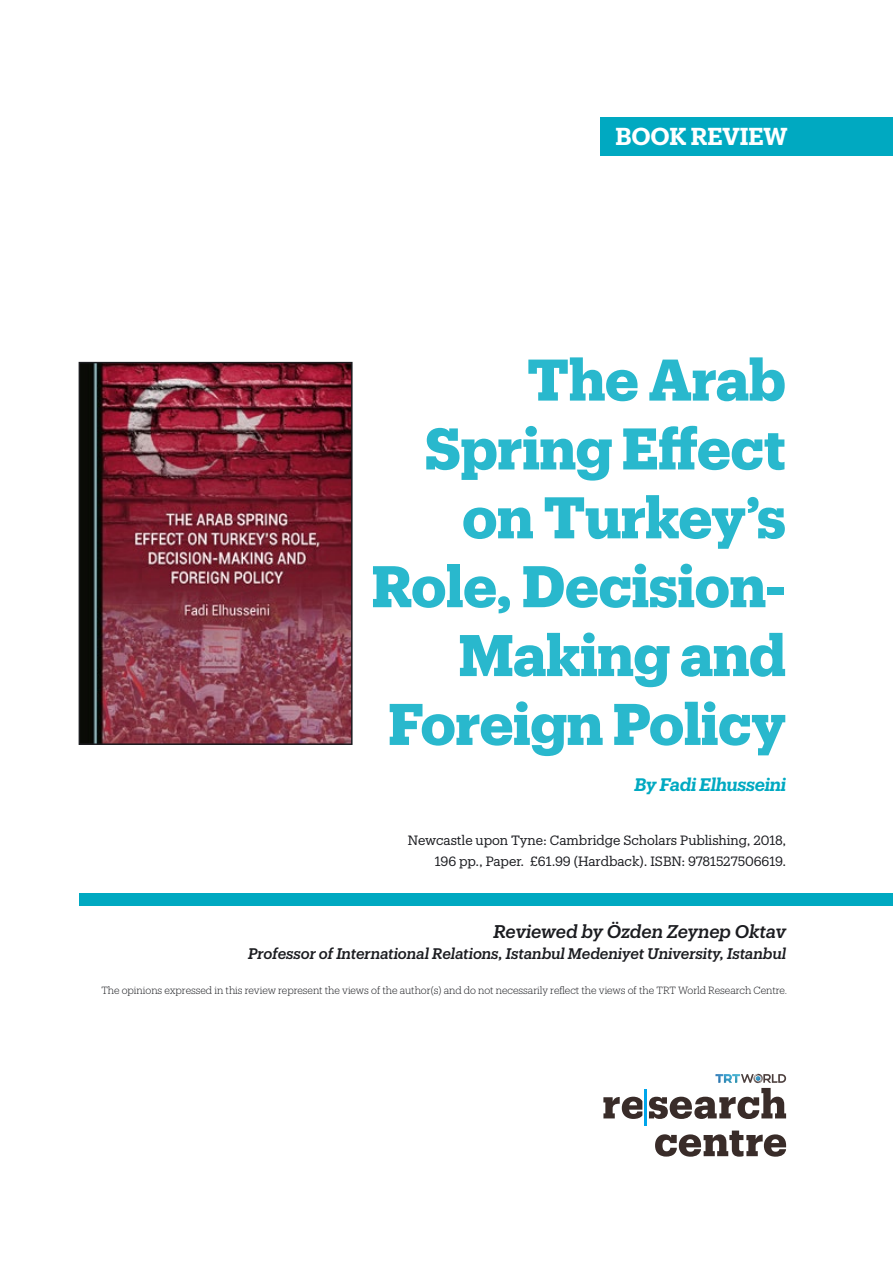
<style>
.page{position:relative;width:893px;height:1263px;background:#fff}
.page>*{position:absolute;margin:0;border:0;box-sizing:border-box;transform-origin:0 0}
.t1{font:700 57.45px/68.8px "Produkt";letter-spacing:-.01em;color:#29b8cd;text-align:right}
.t2{font:600 24px "Produkt";letter-spacing:-.01em;color:#fff}
.t3{font:italic 500 18px "Produkt";letter-spacing:-.005em;color:#1b1c20}
.t4{font:italic 600 17.7px "Produkt";letter-spacing:-.01em;color:#00a9c1}
.t5{font:italic 500 15px "Produkt";letter-spacing:-.005em;color:#1b1c20}
.t6{font:13.2px/21px "Produkt";letter-spacing:-.005em;color:#1b1c20;text-align:right}
.t7{font:300 10.2px "Produkt";letter-spacing:-.005em;color:#1b1c20}
</style>
<div class="page">
<div style="left:600px;top:117px;width:293px;height:38px;background:#00a9c1"></div>
<div style="left:79px;top:893px;width:814px;height:13px;background:#00a9c1"></div>
<svg style="left:603px;top:1097px;width:39px;height:22px"></svg>
<hr style="left:645px;top:1089px;width:2px;height:37px;background:#00a6eb">
<svg style="left:655px;top:1130px;width:131px;height:27px"></svg>
<svg style="left:649px;top:1073px;width:137px;height:46px"></svg>
<img style="left:81px;top:364px;width:270px;height:379px">
<div style="left:79px;top:362px;width:274px;height:383px;border:1px solid #1b1c20"></div>
<h2 class="t2" style="left:616px;top:119px;width:174px">BOOK REVIEW</h2>
<h1 class="t1" style="left:372px;top:342px;width:416px">The Arab<br>Spring Effect on Turkey’s<br>Role, Decision-<br>Making and<br>Foreign Policy</h1>
<h3 class="t4" style="left:634px;top:772px;width:153px">By Fadi Elhusseini</h3>
<p class="t6" style="left:408px;top:829px;width:380px">Newcastle upon Tyne: Cambridge Scholars Publishing, 2018,<br>196 pp., Paper. £61.99 (Hardback). ISBN: 9781527506619.</p>
<h3 class="t3" style="left:493px;top:919px;width:294px">Reviewed by Özden Zeynep Oktav</h3>
<h3 class="t5" style="left:248px;top:943px;width:540px">Professor of International Relations, Istanbul Medeniyet University, Istanbul</h3>
<p class="t7" style="left:101px;top:983px;width:687px">The opinions expressed in this review represent the views of the author(s) and do not necessarily reflect the views of the TRT World Research Centre.</p>
</div>
